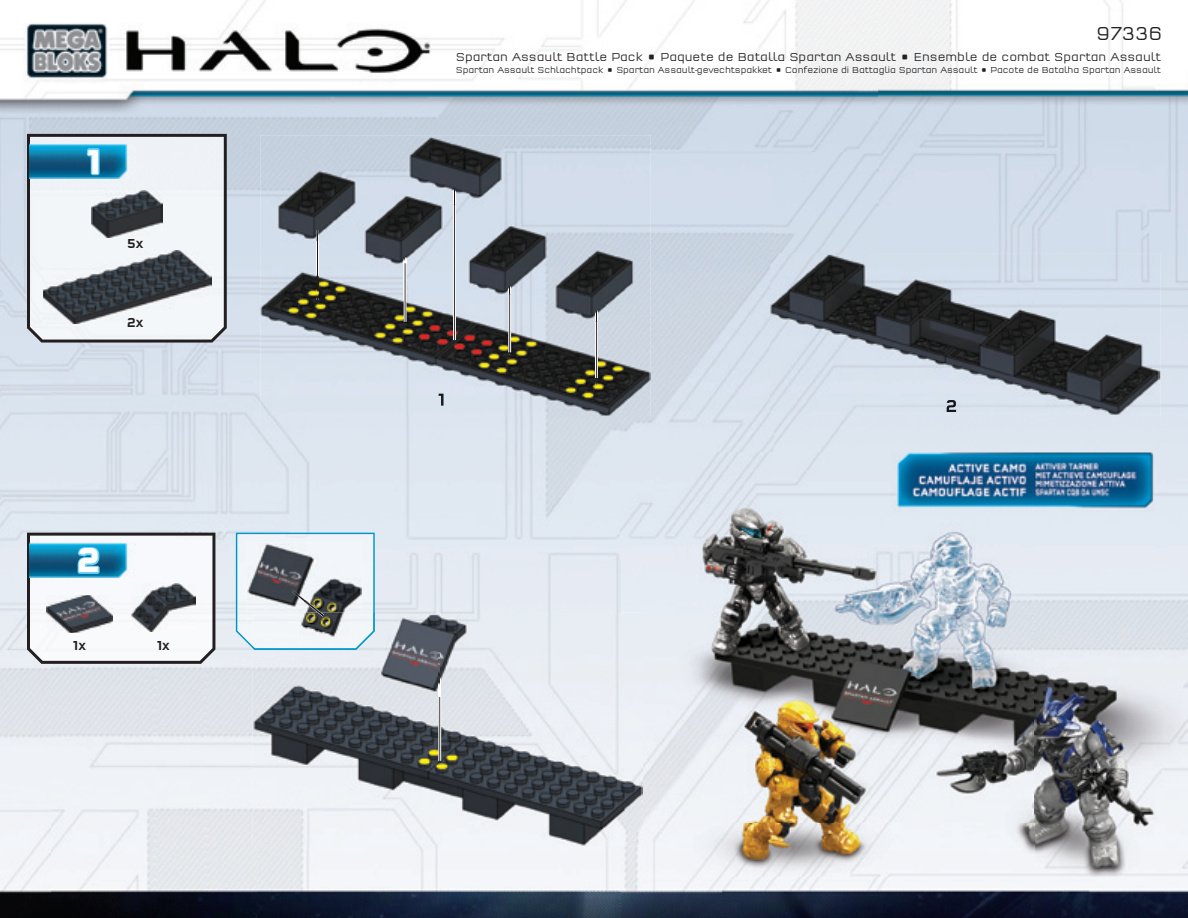
<style>
.page{position:relative;width:1188px;height:918px;background:#fff}
.page>*{position:absolute;margin:0;border:0;box-sizing:border-box;transform-origin:0 0}
.t1{font:700 condensed 36px "Q Type Pro";color:#fff}
.t2{font:300 condensed 19.5px "Q Type Pro";letter-spacing:-.015em;color:#231f20}
.t3{font:500 condensed 13.5px "Q Type Pro";color:#231f20}
.t4{font:300 condensed 12px "Q Type Pro";color:#231f20}
.t5{font:300 condensed 9px "Q Type Pro";letter-spacing:-.01em;color:#231f20}
</style>
<div class="page">
<img style="left:0;top:0;width:878px;height:152px">
<img style="left:878px;top:0;width:310px;height:255px">
<img style="left:0;top:152px;width:51px;height:766px">
<img style="left:207px;top:152px;width:102px;height:409px">
<img style="left:620px;top:459px;width:103px;height:459px">
<img style="left:207px;top:561px;width:51px;height:357px">
<img style="left:375px;top:561px;width:245px;height:52px">
<img style="left:155px;top:664px;width:52px;height:254px">
<img style="left:51px;top:664px;width:104px;height:254px">
<img style="left:258px;top:846px;width:362px;height:72px">
<img style="left:723px;top:877px;width:465px;height:41px">
<svg style="left:27px;top:533px;width:188px;height:131px"></svg>
<svg style="left:27px;top:134px;width:200px;height:209px"></svg>
<img style="left:43px;top:250px;width:168px;height:73px">
<img style="left:92px;top:191px;width:71px;height:46px">
<img style="left:132px;top:584px;width:63px;height:48px">
<img style="left:47px;top:595px;width:65px;height:38px">
<img style="left:770px;top:253px;width:390px;height:162px">
<svg style="left:947px;top:400px;width:9px;height:12px"></svg>
<img style="left:260px;top:135px;width:391px;height:281px">
<img style="left:316px;top:230px;width:3px;height:70px">
<img style="left:316px;top:242px;width:3px;height:56px">
<svg style="left:439px;top:394px;width:5px;height:12px"></svg>
<img style="left:595px;top:311px;width:3px;height:74px">
<img style="left:509px;top:284px;width:2px;height:70px">
<img style="left:404px;top:250px;width:3px;height:74px">
<img style="left:453px;top:180px;width:3px;height:25px">
<hr style="left:404px;top:264px;width:2px;height:58px;background:#231f20">
<hr style="left:404px;top:264px;width:1px;height:58px;background:#fff">
<hr style="left:406px;top:264px;width:1px;height:58px;background:#fff">
<hr style="left:509px;top:294px;width:1px;height:58px;background:#fff">
<hr style="left:510px;top:294px;width:1px;height:58px;background:#fff">
<hr style="left:595px;top:321px;width:3px;height:57px;background:#231f20">
<hr style="left:595px;top:321px;width:1px;height:57px;background:#fff">
<hr style="left:597px;top:321px;width:1px;height:57px;background:#fff">
<hr style="left:453px;top:205px;width:3px;height:135px;background:#231f20">
<hr style="left:453px;top:205px;width:1px;height:135px;background:#fff">
<hr style="left:455px;top:205px;width:1px;height:135px;background:#fff">
<img style="left:253px;top:613px;width:390px;height:233px">
<svg style="left:236px;top:533px;width:139px;height:117px"></svg>
<img style="left:439px;top:652px;width:3px;height:64px">
<hr style="left:439px;top:697px;width:1px;height:64px;background:#fff">
<hr style="left:440px;top:697px;width:1px;height:64px;background:#fff">
<img style="left:677px;top:453px;width:511px;height:424px">
<h1 class="t1" style="left:87px;top:131px;width:15px">1</h1>
<h3 class="t3" style="left:127px;top:232px;width:18px">5x</h3>
<h3 class="t3" style="left:127px;top:311px;width:18px">2x</h3>
<h1 class="t1" style="left:76px;top:530px;width:26px">2</h1>
<h3 class="t3" style="left:73px;top:634px;width:14px">1x</h3>
<h3 class="t3" style="left:157px;top:634px;width:14px">1x</h3>
<h2 class="t2" style="left:1096px;top:19px;width:67px">97336</h2>
<h3 class="t4" style="left:456px;top:48px;width:707px">Spartan Assault Battle Pack • Paquete de Batalla Spartan Assault • Ensemble de combat Spartan Assault</h3>
<p class="t5" style="left:456px;top:63px;width:707px">Spartan Assault Schlachtpack • Spartan Assault-gevechtspakket • Confezione di Battaglia Spartan Assault • Pacote de Batalha Spartan Assault</p>
</div>
